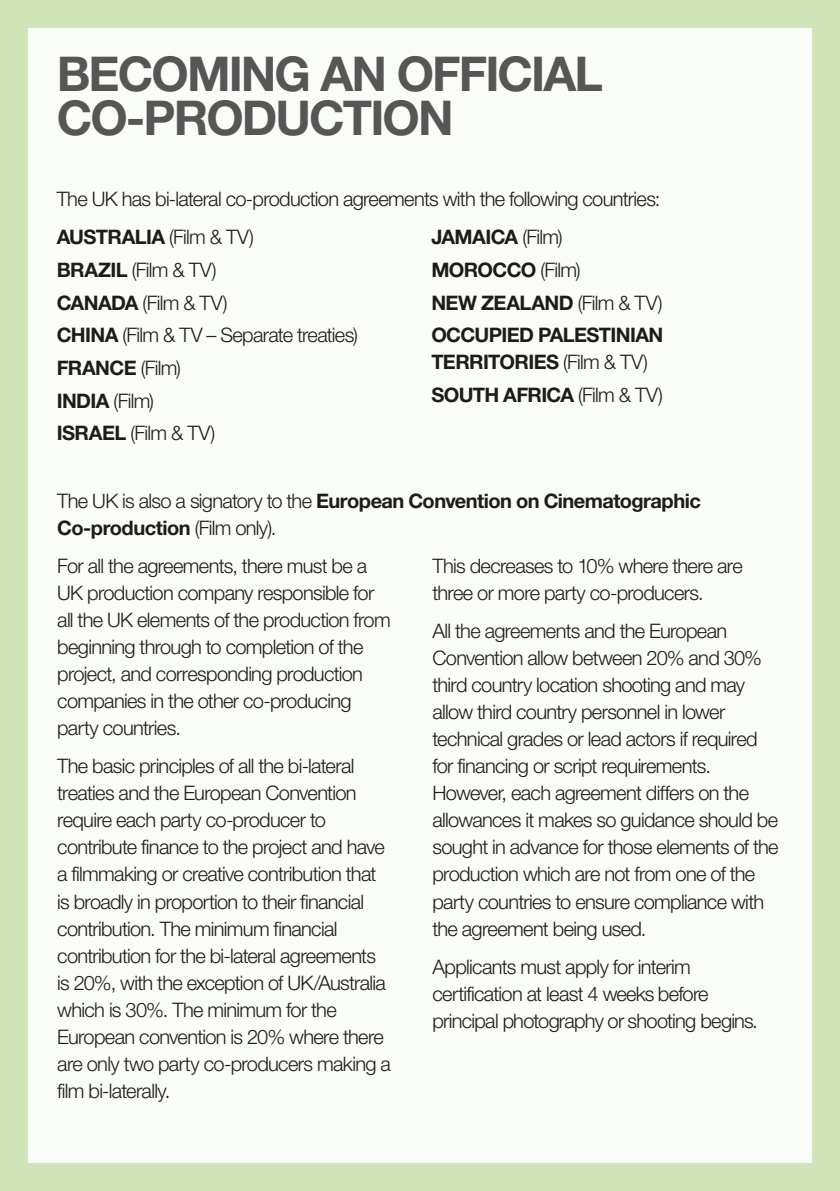
<style>
.page{position:relative;width:840px;height:1191px;background:#fff}
.page>*{position:absolute;margin:0;border:0;box-sizing:border-box;transform-origin:0 0}
._03_Main_Header{font:700 48px/44px "Helvetica Neue LT Std";letter-spacing:-.04em;color:#575656}
._03_Film_Body_Text{font:300 20px/27px "Helvetica Neue LT Std";letter-spacing:-.035em;color:#1c1c1b}
._03_Film_Body_Text-2{font:700 20px/27px "Helvetica Neue LT Std";letter-spacing:-.03em;color:#1c1c1b}
.s1{font-weight:300}
.s2{font-weight:700}
</style>
<div class="page">
<div style="left:0;top:0;width:839px;height:1191px;background:#d1e4b8"></div>
<div style="left:28px;top:28px;width:783px;height:1134px;background:#fafcf7"></div>
<p class="_03_Main_Header" style="left:57px;top:51px;width:547px">BECOMING AN OFFICIAL<br>CO-PRODUCTION</p>
<p class="_03_Film_Body_Text" style="left:57px;top:185px;width:604px">The UK has bi-lateral co-production agreements with the following countries:</p>
<p class="_03_Film_Body_Text-2" style="left:57px;top:223px;width:199px">AUSTRALIA <span class="s1">(Film &amp; TV)</span></p>
<p class="_03_Film_Body_Text" style="left:57px;top:256px;width:161px"><span class="s2">BRAZIL</span> (Film &amp; TV)</p>
<p class="_03_Film_Body_Text" style="left:57px;top:289px;width:172px"><span class="s2">CANADA</span> (Film &amp; TV)</p>
<p class="_03_Film_Body_Text" style="left:57px;top:321px;width:303px"><span class="s2">CHINA</span> (Film &amp; TV – Separate treaties)</p>
<p class="_03_Film_Body_Text-2" style="left:57px;top:354px;width:126px">FRANCE <span class="s1">(Film)</span></p>
<p class="_03_Film_Body_Text" style="left:57px;top:387px;width:99px"><span class="s2">INDIA</span> (Film)</p>
<p class="_03_Film_Body_Text" style="left:57px;top:419px;width:160px"><span class="s2">ISRAEL</span> (Film &amp; TV)</p>
<p class="_03_Film_Body_Text-2" style="left:431px;top:223px;width:133px">JAMAICA <span class="s1">(Film)</span></p>
<p class="_03_Film_Body_Text-2" style="left:431px;top:256px;width:151px">MOROCCO <span class="s1">(Film)</span></p>
<p class="_03_Film_Body_Text-2" style="left:431px;top:289px;width:232px">NEW ZEALAND <span class="s1">(Film &amp; TV)</span></p>
<p class="_03_Film_Body_Text-2" style="left:431px;top:321px;width:233px">OCCUPIED PALESTINIAN<br>TERRITORIES <span class="s1">(Film &amp; TV)</span></p>
<p class="_03_Film_Body_Text-2" style="left:431px;top:381px;width:233px">SOUTH AFRICA <span class="s1">(Film &amp; TV)</span></p>
<p class="_03_Film_Body_Text-2" style="left:57px;top:486px;width:644px"><span class="s1">The UK is also a signatory to the</span> European Convention on Cinematographic<br>Co-production <span class="s1">(Film only).</span></p>
<p class="_03_Film_Body_Text" style="left:57px;top:552px;width:335px">For all the agreements, there must be a UK production company responsible for all the UK elements of the production from beginning through to completion of the project, and corresponding production companies in the other co-producing party countries.</p>
<p class="_03_Film_Body_Text" style="left:57px;top:752px;width:335px">The basic principles of all the bi-lateral treaties and the European Convention require each party co-producer to contribute finance to the project and have a filmmaking or creative contribution that is broadly in proportion to their financial contribution. The minimum financial contribution for the bi-lateral agreements is 20%, with the exception of UK/Australia which is 30%. The minimum for the European convention is 20% where there are only two party co-producers making a film bi-laterally.</p>
<p class="_03_Film_Body_Text" style="left:432px;top:552px;width:311px">This decreases to 10% where there are three or more party co-producers.</p>
<p class="_03_Film_Body_Text" style="left:432px;top:617px;width:347px">All the agreements and the European Convention allow between 20% and 30% third country location shooting and may allow third country personnel in lower technical grades or lead actors if required for financing or script requirements.<br>However, each agreement differs on the allowances it makes so guidance should be sought in advance for those elements of the production which are not from one of the party countries to ensure compliance with the agreement being used.</p>
<p class="_03_Film_Body_Text" style="left:432px;top:952px;width:326px">Applicants must apply for interim certification at least 4 weeks before principal photography or shooting begins.</p>
</div>
